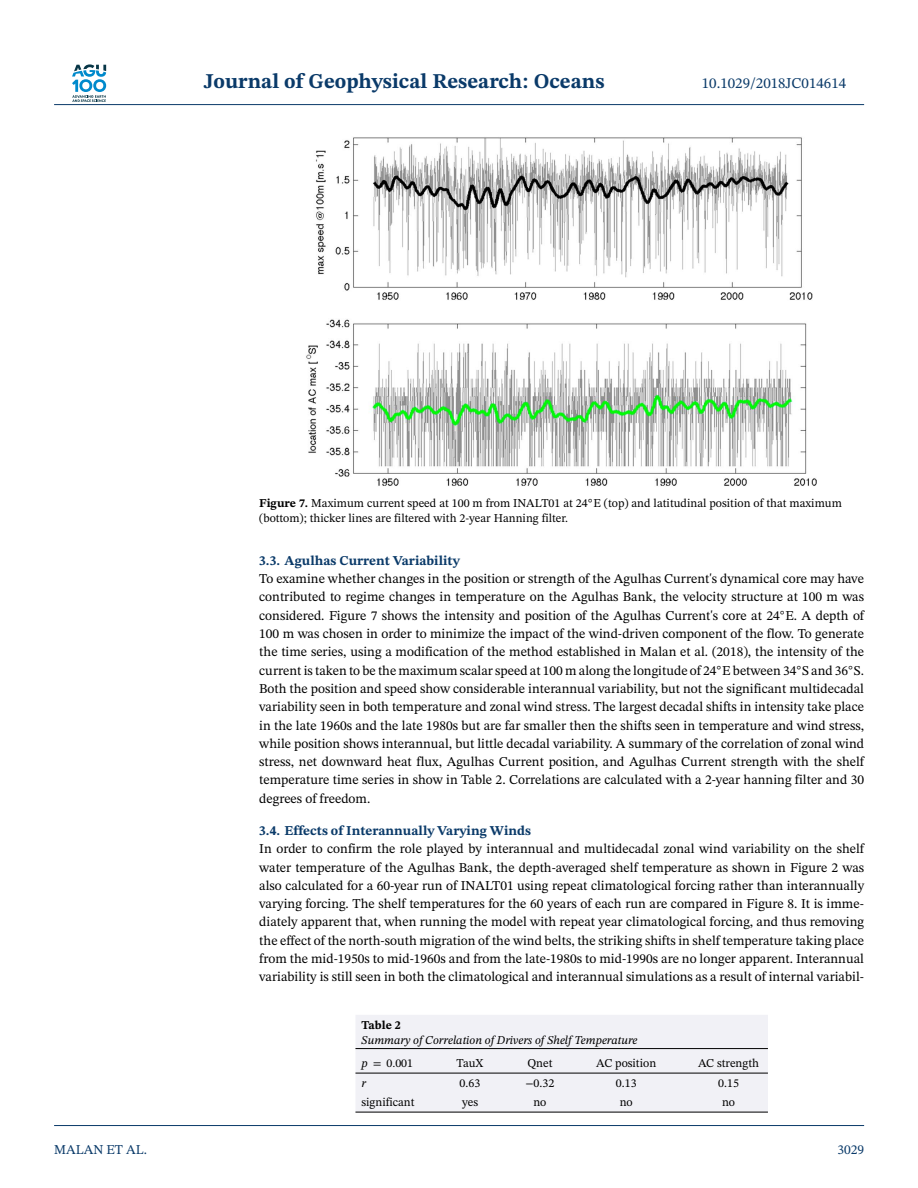
<style>
.page{position:relative;width:918px;height:1188px;background:#fff}
.page>*{position:absolute;margin:0;border:0;box-sizing:border-box;transform-origin:0 0}
.t1{font:700 21px "STIX Two Text";color:#0a3a69}
.t2{font:15px "STIX Two Text";color:#0a3a69}
.t3{font:13.5px/18.3px "STIX Two Text";color:#000;text-align:justify}
.t4{font:700 13.5px "STIX Two Text";color:#0a3a69}
.t5{font:13.5px "STIX Two Text";color:#0a3a69}
.t6{font:12px/15px "STIX Two Text";color:#000}
.t7{font:italic 12px/23.7px "STIX Two Text";color:#000}
.t8{font:700 12px "STIX Two Text";color:#000}
.s1{font-weight:700}
.s2{font-family:"STIX Math";font-style:normal}
.s3{font-style:normal}
.s4{font-family:"STIX Math"}
</style>
<div class="page">
<svg style="left:72px;top:64px;width:34px;height:38px"></svg>
<hr style="left:54px;top:104px;width:810px;height:1px;background:#0a3a69">
<img style="left:306px;top:137px;width:511px;height:349px">
<div style="left:355px;top:1015px;width:413px;height:97px;background:#f1f1f6"></div>
<hr style="left:355px;top:1048px;width:413px;height:1px;background:#000">
<hr style="left:355px;top:1073px;width:413px;height:1px;background:#000">
<hr style="left:355px;top:1112px;width:413px;height:1px;background:#000">
<hr style="left:54px;top:1125px;width:810px;height:1px;background:#0a3a69">
<h1 class="t1" style="left:204px;top:73px;width:402px">Journal of Geophysical Research: Oceans</h1>
<p class="t2" style="left:702px;top:77px;width:146px">10.1029/2018JC014614</p>
<p class="t6" style="left:259px;top:497px;width:584px"><span class="s1">Figure 7.</span> Maximum current speed at 100 m from INALT01 at 24<sup>◦</sup>E (top) and latitudinal position of that maximum (bottom); thicker lines are filtered with 2-year Hanning filter.</p>
<p class="t4" style="left:259px;top:555px;width:202px">3.3. Agulhas Current Variability</p>
<p class="t3" style="left:259px;top:571px;width:606px">To examine whether changes in the position or strength of the Agulhas Current's dynamical core may have contributed to regime changes in temperature on the Agulhas Bank, the velocity structure at 100 m was considered. Figure 7 shows the intensity and position of the Agulhas Current's core at 24<sup>◦</sup>E. A depth of 100 m was chosen in order to minimize the impact of the wind-driven component of the flow. To generate the time series, using a modification of the method established in Malan et al. (2018), the intensity of the current is taken to be the maximum scalar speed at 100 m along the longitude of 24<sup>◦</sup>E between 34<sup>◦</sup>S and 36<sup>◦</sup>S.<br>Both the position and speed show considerable interannual variability, but not the significant multidecadal variability seen in both temperature and zonal wind stress. The largest decadal shifts in intensity take place in the late 1960s and the late 1980s but are far smaller then the shifts seen in temperature and wind stress, while position shows interannual, but little decadal variability. A summary of the correlation of zonal wind stress, net downward heat flux, Agulhas Current position, and Agulhas Current strength with the shelf temperature time series in show in Table 2. Correlations are calculated with a 2-year hanning filter and 30 degrees of freedom.</p>
<p class="t4" style="left:259px;top:825px;width:273px">3.4. Effects of Interannually Varying Winds</p>
<p class="t3" style="left:259px;top:841px;width:606px">In order to confirm the role played by interannual and multidecadal zonal wind variability on the shelf water temperature of the Agulhas Bank, the depth-averaged shelf temperature as shown in Figure 2 was also calculated for a 60-year run of INALT01 using repeat climatological forcing rather than interannually varying forcing. The shelf temperatures for the 60 years of each run are compared in Figure 8. It is imme&shy;diately apparent that, when running the model with repeat year climatological forcing, and thus removing the effect of the north-south migration of the wind belts, the striking shifts in shelf temperature taking place from the mid-1950s to mid-1960s and from the late-1980s to mid-1990s are no longer apparent. Interannual variability is still seen in both the climatological and interannual simulations as a result of internal variabil-</p>
<p class="t8" style="left:361px;top:1020px;width:41px">Table 2</p>
<p class="t7" style="left:361px;top:1029px;width:278px">Summary of Correlation of Drivers of Shelf Temperature p <span class="s2">=</span> <span class="s3">0</span><span class="s4">.</span><span class="s3">001</span></p>
<p class="t6" style="left:457px;top:1057px;width:29px">TauX</p>
<p class="t6" style="left:527px;top:1057px;width:27px">Qnet</p>
<p class="t6" style="left:596px;top:1057px;width:62px">AC position</p>
<p class="t6" style="left:698px;top:1057px;width:62px">AC strength</p>
<p class="t7" style="left:361px;top:1072px;width:6px">r</p>
<p class="t6" style="left:460px;top:1077px;width:22px">0.63</p>
<p class="t6" style="left:525px;top:1077px;width:30px"><span class="s4">−</span>0.32</p>
<p class="t6" style="left:616px;top:1077px;width:22px">0.13</p>
<p class="t6" style="left:718px;top:1077px;width:22px">0.15</p>
<p class="t6" style="left:361px;top:1096px;width:55px">significant</p>
<p class="t6" style="left:462px;top:1096px;width:18px">yes</p>
<p class="t6" style="left:533px;top:1096px;width:15px">no</p>
<p class="t6" style="left:620px;top:1096px;width:15px">no</p>
<p class="t6" style="left:722px;top:1096px;width:15px">no</p>
<p class="t5" style="left:54px;top:1144px;width:95px">MALAN ET AL.</p>
<p class="t5" style="left:837px;top:1144px;width:28px">3029</p>
</div>
